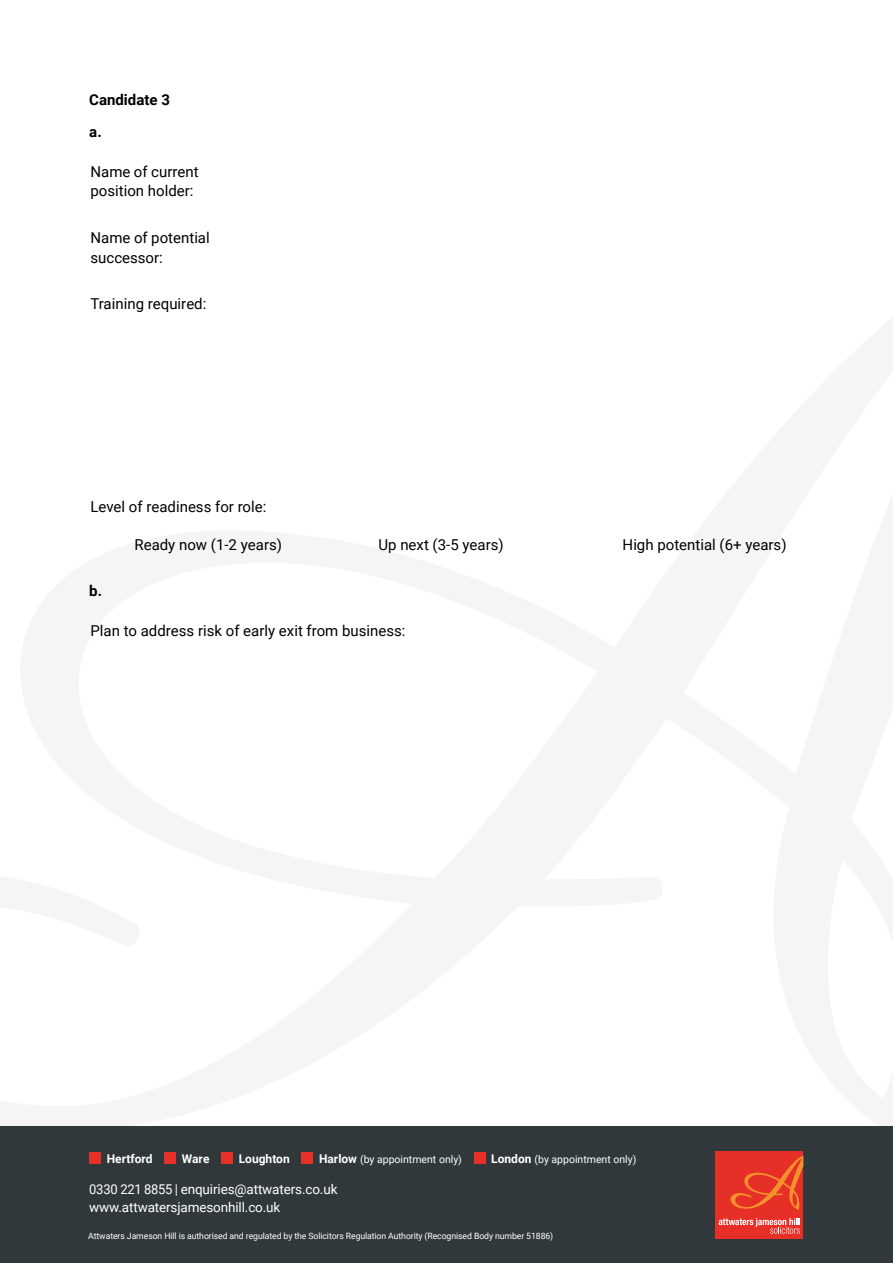
<style>
.page{position:relative;width:893px;height:1263px;background:#fff}
.page>*{position:absolute;margin:0;border:0;box-sizing:border-box;transform-origin:0 0}
.t1{font:15px/19.5px "Roboto";color:#000}
.t2{font:700 15px/32.2px "Roboto";color:#000}
.t3{font:13.5px/18px "Roboto";letter-spacing:-.01em;color:#fff;scale:.96 1}
.t4{font:700 12px "Roboto";color:#fff}
.t5{font:10.5px "Roboto";color:#fff}
.t6{font:8.7px "Roboto";letter-spacing:-.01em;color:#fff}
.s1{font-weight:700;font-size:12px}
</style>
<div class="page">
<div style="left:0;top:1127px;width:893px;height:136px;background:#30383b"></div>
<div style="left:715px;top:1151px;width:88px;height:88px;background:#e63027"></div>
<svg style="left:719px;top:1218px;width:81px;height:16px"></svg>
<svg style="left:731px;top:1155px;width:72px;height:55px"></svg>
<div style="left:89px;top:1152px;width:12px;height:11px;background:#e63128"></div>
<div style="left:164px;top:1152px;width:12px;height:11px;background:#e63128"></div>
<div style="left:221px;top:1152px;width:12px;height:11px;background:#e63128"></div>
<div style="left:302px;top:1152px;width:11px;height:11px;background:#e63128"></div>
<div style="left:474px;top:1152px;width:11px;height:11px;background:#e63128"></div>
<p class="t2" style="left:89px;top:83px;width:82px">Candidate 3 a.</p>
<p class="t1" style="left:90px;top:161px;width:110px">Name of current position holder:</p>
<p class="t1" style="left:90px;top:227px;width:121px">Name of potential successor:</p>
<p class="t1" style="left:90px;top:294px;width:117px">Training required:</p>
<p class="t1" style="left:90px;top:497px;width:177px">Level of readiness for role:</p>
<p class="t1" style="left:134px;top:534px;width:149px">Ready now (1-2 years)</p>
<p class="t1" style="left:378px;top:534px;width:127px">Up next (3-5 years)</p>
<p class="t1" style="left:623px;top:534px;width:165px">High potential (6+ years)</p>
<p class="t2" style="left:89px;top:574px;width:14px">b.</p>
<p class="t1" style="left:90px;top:620px;width:317px">Plan to address risk of early exit from business:</p>
<p class="t4" style="left:107px;top:1150px;width:47px">Hertford</p>
<p class="t4" style="left:182px;top:1150px;width:29px">Ware</p>
<p class="t4" style="left:239px;top:1150px;width:52px">Loughton</p>
<p class="t5" style="left:319px;top:1152px;width:144px"><span class="s1">Harlow</span> (by appointment only)</p>
<p class="t5" style="left:491px;top:1152px;width:147px"><span class="s1">London</span> (by appointment only)</p>
<p class="t3" style="left:89px;top:1180px;width:260px">0330 221 8855 | enquiries@attwaters.co.uk www.attwatersjamesonhill.co.uk</p>
<p class="t6" style="left:88px;top:1229px;width:467px">Attwaters Jameson Hill is authorised and regulated by the Solicitors Regulation Authority (Recognised Body number 51886)</p>
</div>
